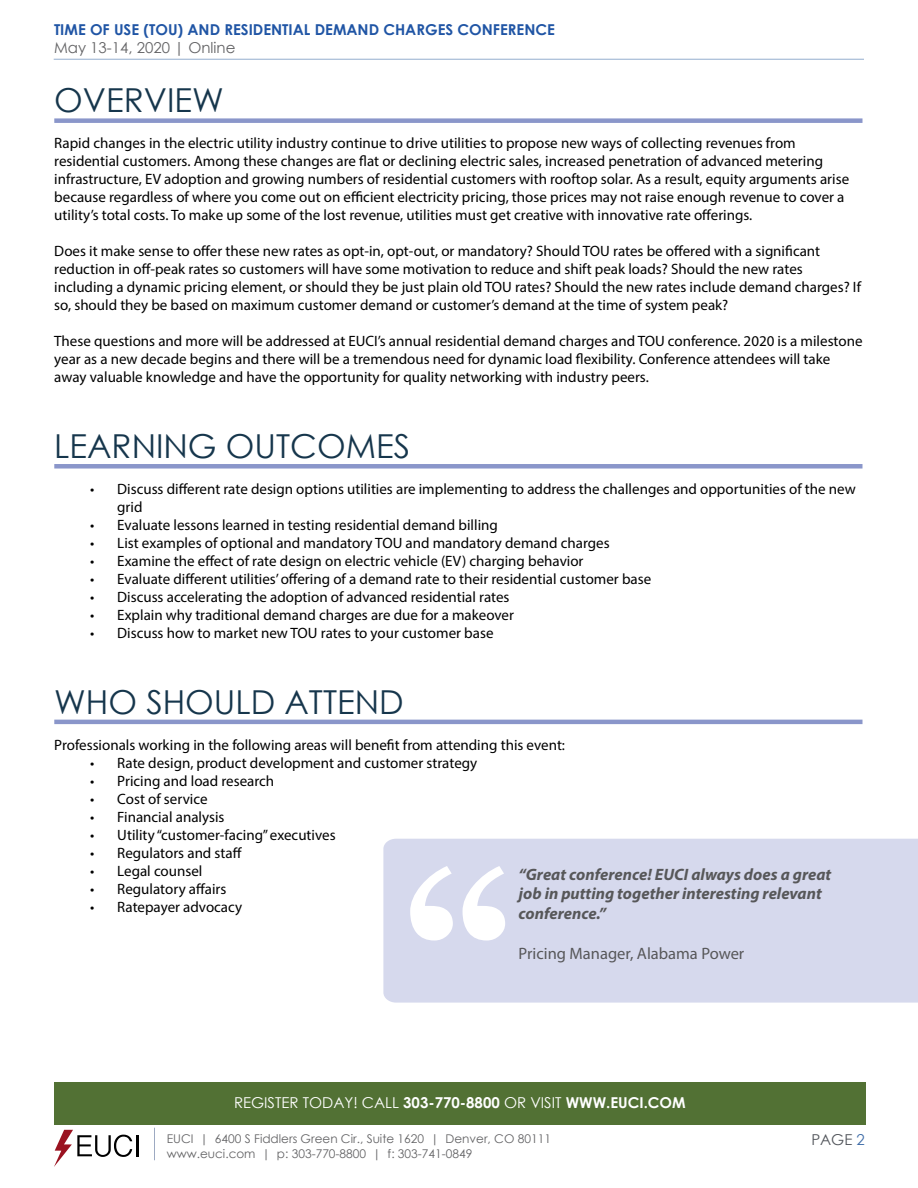
<style>
.page{position:relative;width:918px;height:1188px;background:#fff}
.page>*{position:absolute;margin:0;border:0;box-sizing:border-box;transform-origin:0 0}
.t1{font:33px "Century Gothic";color:#16364c}
.t2{font:italic 700 16.5px/19.8px "Myriad Pro";color:#575759}
.t3{font:16.5px "Myriad Pro";color:#575759}
.t4{font:15px/18px "Myriad Pro";color:#000}
.t5{font:700 15px "Century Gothic";color:#2055a5}
.t6{font:15px "Century Gothic";color:#fff}
.t7{font:15px "Century Gothic";color:#636365}
.t8{font:15px "Century Gothic";color:#52555b}
.t9{font:12px "Century Gothic";color:#636365}
.s1{font-weight:700}
.s2{color:#3d6ba7}
</style>
<div class="page">
<hr style="left:54px;top:59px;width:810px;height:1px;background:#3d6ba7">
<hr style="left:137px;top:1135px;width:2px;height:21px;background:#000">
<svg style="left:54px;top:1130px;width:78px;height:37px"></svg>
<hr style="left:154px;top:1128px;width:1px;height:32px;background:#9daac2">
<div style="left:54px;top:1082px;width:812px;height:42px;background:#527134"></div>
<div style="left:54px;top:118px;width:808px;height:5px;background:#8a96ca"></div>
<div style="left:54px;top:464px;width:808px;height:5px;background:#8a96ca"></div>
<hr style="left:54px;top:720px;width:808px;height:4px;background:#8a96ca">
<div style="left:383px;top:839px;width:535px;height:164px;background:#d6d9ed"></div>
<svg style="left:410px;top:866px;width:95px;height:75px"></svg>
<p class="t5" style="left:54px;top:19px;width:503px">TIME OF USE (TOU) AND RESIDENTIAL DEMAND CHARGES CONFERENCE</p>
<p class="t7" style="left:54px;top:37px;width:183px">May 13-14, 2020 | Online</p>
<h1 class="t1" style="left:54px;top:77px;width:171px">OVERVIEW</h1>
<p class="t4" style="left:54px;top:134px;width:796px">Rapid changes in the electric utility industry continue to drive utilities to propose new ways of collecting revenues from residential customers. Among these changes are flat or declining electric sales, increased penetration of advanced metering infrastructure, EV adoption and growing numbers of residential customers with rooftop solar. As a result, equity arguments arise because regardless of where you come out on efficient electricity pricing, those prices may not raise enough revenue to cover a utility’s total costs. To make up some of the lost revenue, utilities must get creative with innovative rate offerings.</p>
<p class="t4" style="left:54px;top:242px;width:808px">Does it make sense to offer these new rates as opt-in, opt-out, or mandatory? Should TOU rates be offered with a significant reduction in off-peak rates so customers will have some motivation to reduce and shift peak loads? Should the new rates including a dynamic pricing element, or should they be just plain old TOU rates? Should the new rates include demand charges? If so, should they be based on maximum customer demand or customer’s demand at the time of system peak?</p>
<p class="t4" style="left:54px;top:332px;width:810px">These questions and more will be addressed at EUCI’s annual residential demand charges and TOU conference. 2020 is a milestone year as a new decade begins and there will be a tremendous need for dynamic load flexibility. Conference attendees will take away valuable knowledge and have the opportunity for quality networking with industry peers.</p>
<h1 class="t1" style="left:54px;top:423px;width:357px">LEARNING OUTCOMES</h1>
<p class="t4" style="left:117px;top:480px;width:740px;text-indent:-27px">• Discuss different rate design options utilities are implementing to address the challenges and opportunities of the new grid</p>
<p class="t4" style="left:90px;top:516px;width:409px">• Evaluate lessons learned in testing residential demand billing</p>
<p class="t4" style="left:90px;top:534px;width:521px">• List examples of optional and mandatory TOU and mandatory demand charges</p>
<p class="t4" style="left:90px;top:552px;width:495px">• Examine the effect of rate design on electric vehicle (EV) charging behavior</p>
<p class="t4" style="left:90px;top:570px;width:562px">• Evaluate different utilities’ offering of a demand rate to their residential customer base</p>
<p class="t4" style="left:90px;top:588px;width:421px">• Discuss accelerating the adoption of advanced residential rates</p>
<p class="t4" style="left:90px;top:606px;width:425px">• Explain why traditional demand charges are due for a makeover</p>
<p class="t4" style="left:90px;top:624px;width:405px">• Discuss how to market new TOU rates to your customer base</p>
<h1 class="t1" style="left:54px;top:679px;width:351px">WHO SHOULD ATTEND</h1>
<p class="t4" style="left:54px;top:735px;width:512px">Professionals working in the following areas will benefit from attending this event:</p>
<p class="t4" style="left:90px;top:753px;width:389px">• Rate design, product development and customer strategy</p>
<p class="t4" style="left:90px;top:771px;width:185px">• Pricing and load research</p>
<p class="t4" style="left:90px;top:789px;width:119px">• Cost of service</p>
<p class="t4" style="left:90px;top:807px;width:136px">• Financial analysis</p>
<p class="t4" style="left:90px;top:825px;width:247px">• Utility “customer-facing” executives</p>
<p class="t4" style="left:90px;top:843px;width:153px">• Regulators and staff</p>
<p class="t4" style="left:90px;top:861px;width:114px">• Legal counsel</p>
<p class="t4" style="left:90px;top:879px;width:138px">• Regulatory affairs</p>
<p class="t4" style="left:90px;top:897px;width:153px">• Ratepayer advocacy</p>
<p class="t2" style="left:519px;top:864px;width:314px">“Great conference! EUCI always does a great job in putting together interesting relevant conference.”</p>
<p class="t3" style="left:519px;top:943px;width:227px">Pricing Manager, Alabama Power</p>
<p class="t6" style="left:234px;top:1092px;width:453px">REGISTER TODAY! CALL <span class="s1">303-770-8800</span> OR VISIT <span class="s1">WWW.EUCI.COM</span></p>
<p class="t9" style="left:167px;top:1130px;width:386px">EUCI | 6400 S Fiddlers Green Cir., Suite 1620 | Denver, CO 80111</p>
<p class="t8" style="left:811px;top:1129px;width:55px">PAGE <span class="s2">2</span></p>
<p class="t9" style="left:167px;top:1145px;width:307px">www.euci.com | p: 303-770-8800 | f: 303-741-0849</p>
</div>
